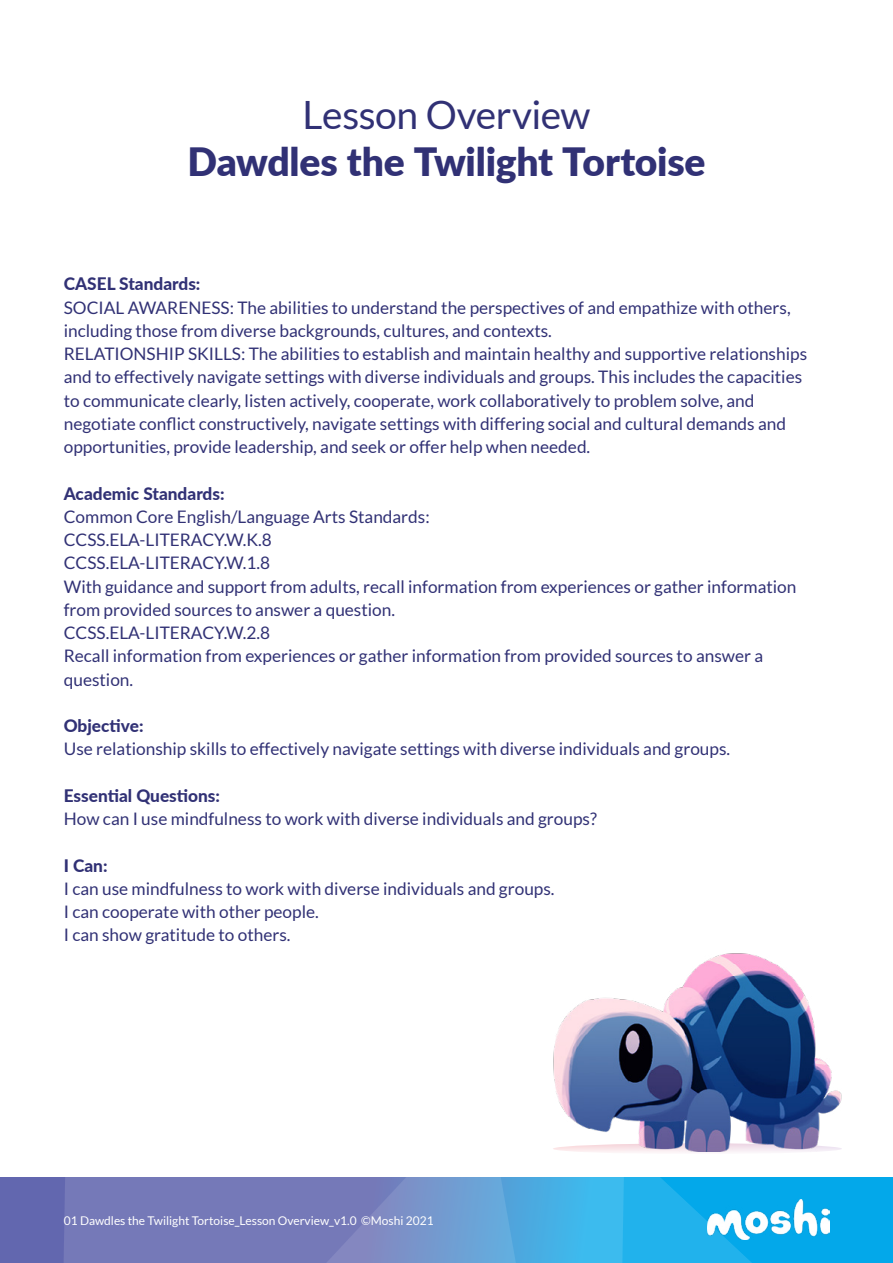
<style>
.page{position:relative;width:893px;height:1263px;background:#fff}
.page>*{position:absolute;margin:0;border:0;box-sizing:border-box;transform-origin:0 0}
.t1{font:900 39px "Lato";letter-spacing:-.005em;color:#313175}
.t2{font:39px "Lato";letter-spacing:-.015em;color:#313175}
.t3{font:17.25px/23.2px "Lato";color:#313175}
.t4{font:800 17.25px "Lato";color:#313175}
.t5{font:12px "Lato";color:#fff}
</style>
<div class="page">
<img style="left:553px;top:953px;width:289px;height:200px">
<div style="left:0;top:1178px;width:893px;height:85px;background:#03a8ea"></div>
<svg style="left:554px;top:1178px;width:276px;height:85px"></svg>
<svg style="left:0;top:1178px;width:554px;height:85px;background:#6f83c0"></svg>
<img style="left:708px;top:1199px;width:121px;height:40px">
<h1 class="t2" style="left:303px;top:93px;width:289px">Lesson Overview</h1>
<h1 class="t1" style="left:187px;top:132px;width:520px">Dawdles the Twilight Tortoise</h1>
<p class="t4" style="left:64px;top:271px;width:138px">CASEL Standards:</p>
<p class="t3" style="left:64px;top:296px;width:745px">SOCIAL AWARENESS: The abilities to understand the perspectives of and empathize with others, including those from diverse backgrounds, cultures, and contexts.<br>RELATIONSHIP SKILLS: The abilities to establish and maintain healthy and supportive relationships and to effectively navigate settings with diverse individuals and groups. This includes the capacities to communicate clearly, listen actively, cooperate, work collaboratively to problem solve, and negotiate conflict constructively, navigate settings with differing social and cultural demands and opportunities, provide leadership, and seek or offer help when needed.</p>
<p class="t4" style="left:64px;top:480px;width:162px">Academic Standards:</p>
<p class="t3" style="left:64px;top:505px;width:734px">Common Core English/Language Arts Standards:<br>CCSS.ELA-LITERACY.W.K.8<br>CCSS.ELA-LITERACY.W.1.8<br>With guidance and support from adults, recall information from experiences or gather information from provided sources to answer a question.<br>CCSS.ELA-LITERACY.W.2.8<br>Recall information from experiences or gather information from provided sources to answer a question.</p>
<p class="t4" style="left:64px;top:713px;width:81px">Objective:</p>
<p class="t3" style="left:64px;top:737px;width:668px">Use relationship skills to effectively navigate settings with diverse individuals and groups.</p>
<p class="t4" style="left:64px;top:783px;width:158px">Essential Questions:</p>
<p class="t3" style="left:64px;top:807px;width:535px">How can I use mindfulness to work with diverse individuals and groups?</p>
<p class="t4" style="left:64px;top:852px;width:45px">I Can:</p>
<p class="t3" style="left:64px;top:877px;width:492px">I can use mindfulness to work with diverse individuals and groups.<br>I can cooperate with other people.<br>I can show gratitude to others.</p>
<p class="t5" style="left:80px;top:1214px;width:331px">LL ShiShi’s Sooth ng Anxiety Shrinker LessonPlan ©Moshi 2021</p>
<p class="t5" style="left:64px;top:1214px;width:371px">01 Dawdles the Twilight Tortoise_Lesson Overview_v1.0 ©Moshi 2021</p>
</div>
